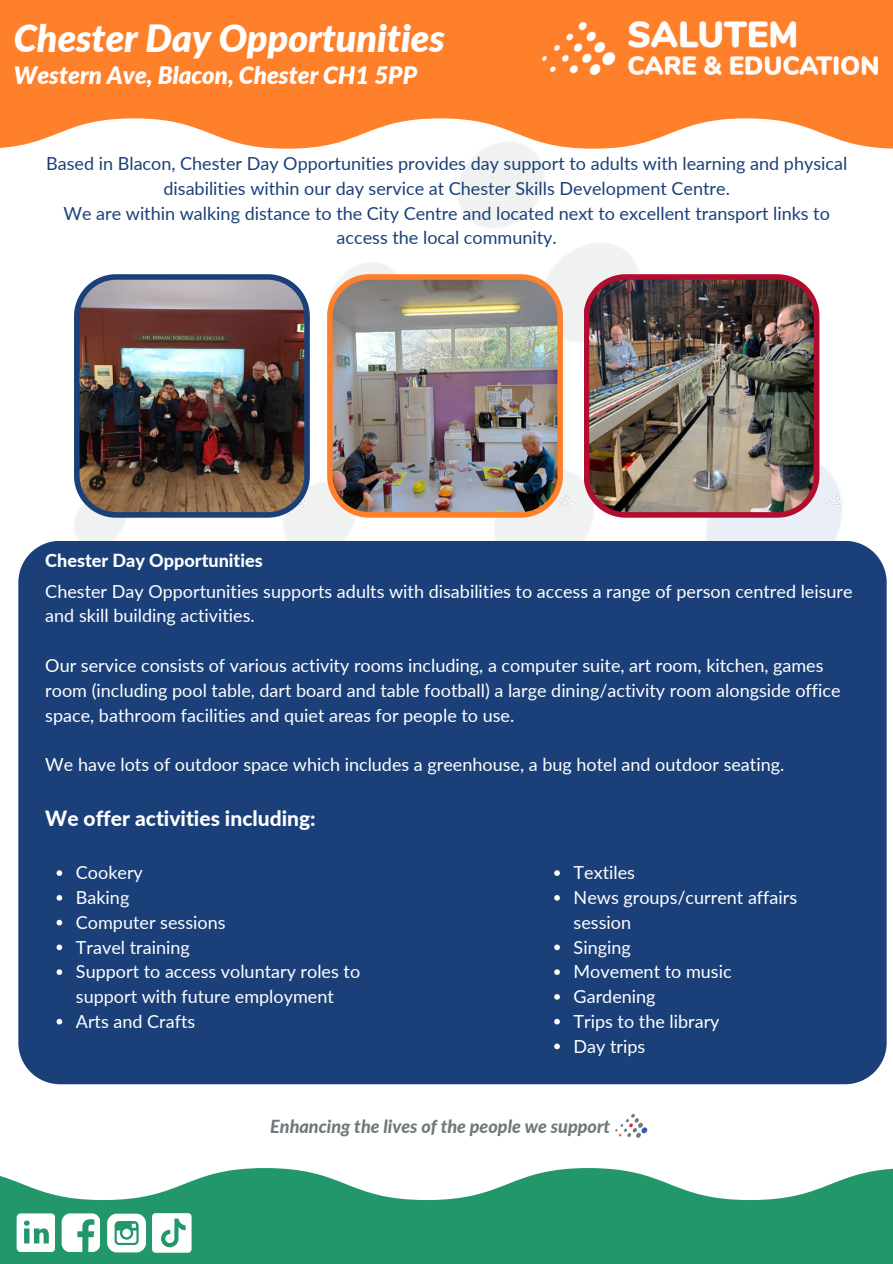
<style>
.page{position:relative;width:893px;height:1264px;background:#fff}
.page>*{position:absolute;margin:0;border:0;box-sizing:border-box;transform-origin:0 0}
.t1{font:italic 900 37.5px "Lato";color:#fff}
.t2{font:italic 900 24px "Lato";color:#fff}
.t3{font:800 21px "Lato";color:#fff}
.t4{font:18px/24.8px "Lato";color:#fff}
.t5{font:18px/24.8px "Lato";color:#1b4079;text-align:center}
.t6{font:italic 800 18px "Lato";color:#6e7a7b}
.t7{font:800 18px "Lato";color:#fff}
</style>
<div class="page">
<img style="left:74px;top:149px;width:813px;height:608px">
<div style="left:18px;top:541px;width:868px;height:543px;background:#1b4079"></div>
<svg style="left:0;top:0;width:892px;height:149px;background:#fe8f45"></svg>
<svg style="left:0;top:1168px;width:892px;height:95px;fill:#21976a"></svg>
<svg style="left:107px;top:1213px;width:39px;height:39px"></svg>
<svg style="left:62px;top:1213px;width:38px;height:38px"></svg>
<svg style="left:17px;top:1213px;width:38px;height:38px"></svg>
<svg style="left:152px;top:1213px;width:39px;height:39px"></svg>
<img style="left:563px;top:494px;width:11px;height:15px">
<img style="left:824px;top:494px;width:20px;height:15px">
<img style="left:74px;top:274px;width:236px;height:243px">
<img style="left:327px;top:274px;width:236px;height:243px">
<img style="left:583px;top:274px;width:236px;height:243px">
<img style="left:615px;top:1113px;width:33px;height:25px">
<svg style="left:57px;top:870px;width:5px;height:5px"></svg>
<svg style="left:57px;top:895px;width:5px;height:5px"></svg>
<svg style="left:57px;top:919px;width:5px;height:6px"></svg>
<svg style="left:57px;top:944px;width:5px;height:6px"></svg>
<svg style="left:57px;top:969px;width:5px;height:5px"></svg>
<svg style="left:57px;top:1018px;width:5px;height:6px"></svg>
<svg style="left:554px;top:870px;width:6px;height:5px"></svg>
<svg style="left:554px;top:895px;width:6px;height:5px"></svg>
<svg style="left:554px;top:944px;width:6px;height:6px"></svg>
<svg style="left:554px;top:969px;width:6px;height:5px"></svg>
<svg style="left:554px;top:994px;width:6px;height:5px"></svg>
<svg style="left:554px;top:1018px;width:6px;height:6px"></svg>
<svg style="left:554px;top:1043px;width:6px;height:6px"></svg>
<img style="left:543px;top:22px;width:334px;height:53px">
<p class="t1" style="left:14px;top:15px;width:432px">Chester Day Opportunities</p>
<p class="t2" style="left:14px;top:60px;width:404px">Western Ave, Blacon, Chester CH1 5PP</p>
<p class="t5" style="left:46px;top:151px;width:802px">Based in Blacon, Chester Day Opportunities provides day support to adults with learning and physical disabilities within our day service at Chester Skills Development Centre.</p>
<p class="t5" style="left:63px;top:200px;width:768px">We are within walking distance to the City Centre and located next to excellent transport links to access the local community.</p>
<p class="t7" style="left:45px;top:549px;width:219px">Chester Day Opportunities</p>
<p class="t4" style="left:45px;top:578px;width:808px">Chester Day Opportunities supports adults with disabilities to access a range of person centred leisure and skill building activities.</p>
<p class="t4" style="left:45px;top:652px;width:796px">Our service consists of various activity rooms including, a computer suite, art room, kitchen, games room (including pool table, dart board and table football) a large dining/activity room alongside office space, bathroom facilities and quiet areas for people to use.</p>
<p class="t4" style="left:45px;top:751px;width:740px">We have lots of outdoor space which includes a greenhouse, a bug hotel and outdoor seating.</p>
<p class="t3" style="left:45px;top:804px;width:272px">We offer activities including:</p>
<p class="t4" style="left:76px;top:860px;width:68px">Cookery</p>
<p class="t4" style="left:76px;top:884px;width:55px">Baking</p>
<p class="t4" style="left:76px;top:909px;width:151px">Computer sessions</p>
<p class="t4" style="left:76px;top:934px;width:115px">Travel training</p>
<p class="t4" style="left:76px;top:959px;width:286px">Support to access voluntary roles to support with future employment</p>
<p class="t4" style="left:76px;top:1008px;width:121px">Arts and Crafts</p>
<p class="t4" style="left:573px;top:860px;width:63px">Textiles</p>
<p class="t4" style="left:573px;top:884px;width:225px">News groups/current affairs session</p>
<p class="t4" style="left:573px;top:934px;width:59px">Singing</p>
<p class="t4" style="left:573px;top:959px;width:159px">Movement to music</p>
<p class="t4" style="left:573px;top:983px;width:83px">Gardening</p>
<p class="t4" style="left:573px;top:1008px;width:147px">Trips to the library</p>
<p class="t4" style="left:573px;top:1033px;width:73px">Day trips</p>
<p class="t6" style="left:270px;top:1114px;width:341px">Enhancing the lives of the people we support</p>
</div>
